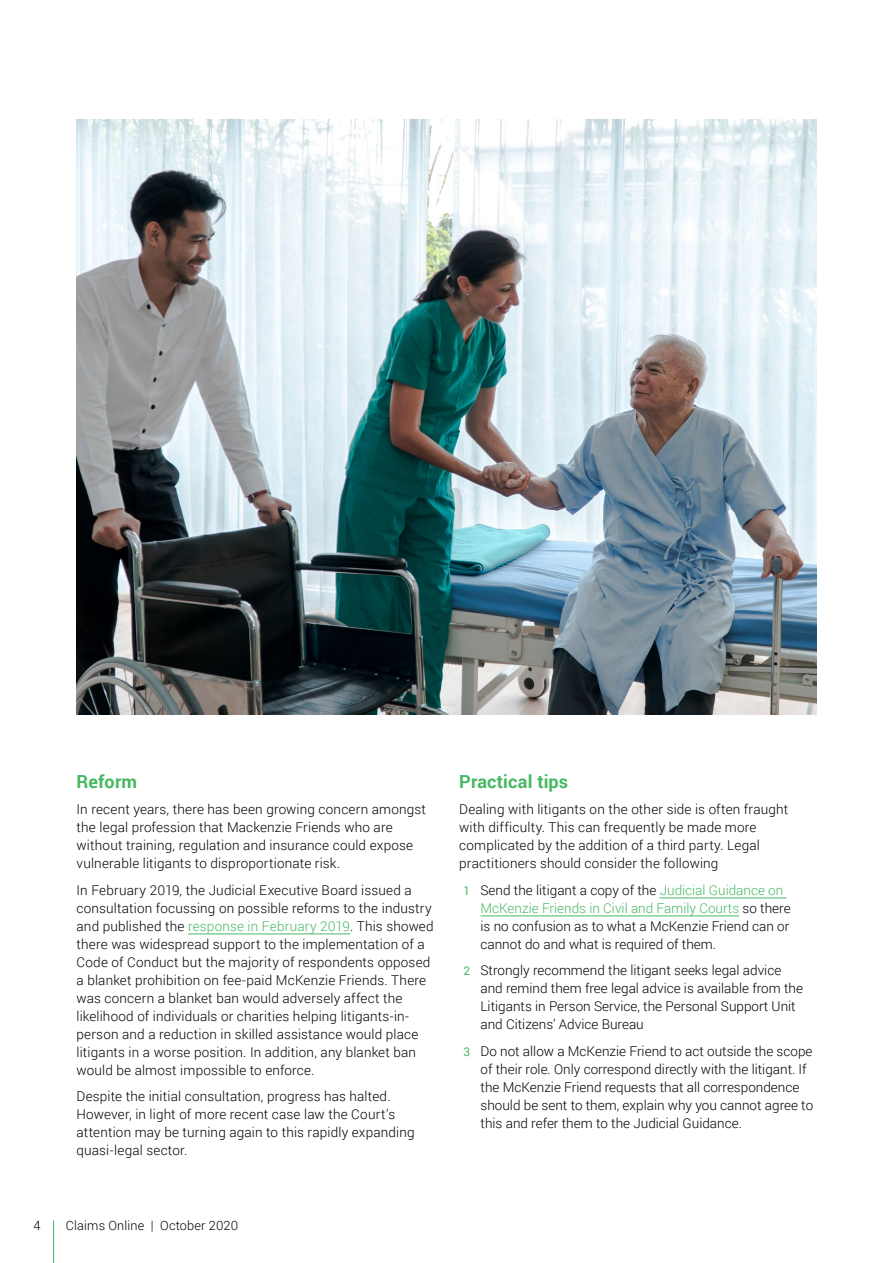
<style>
.page{position:relative;width:893px;height:1263px;background:#fff}
.page>*{position:absolute;margin:0;border:0;box-sizing:border-box;transform-origin:0 0}
.t1{font:700 18px "Roboto";letter-spacing:.01em;color:#47b862}
.t2{font:300 13.5px/18px "Roboto";letter-spacing:.01em;color:#000}
.t3{font:300 12.75px "Roboto";letter-spacing:.01em;color:#000}
.s1{color:#47b862}
.s2{font-weight:400;font-size:12px;color:#47b862}
</style>
<div class="page">
<hr style="left:188px;top:933px;width:162px;height:1px;background:#47b862">
<hr style="left:660px;top:897px;width:127px;height:1px;background:#47b862">
<hr style="left:480px;top:915px;width:259px;height:1px;background:#47b862">
<img style="left:77px;top:119px;width:739px;height:595px">
<hr style="left:53px;top:1220px;width:1px;height:43px;background:#47b862">
<h1 class="t1" style="left:77px;top:769px;width:62px">Reform</h1>
<p class="t2" style="left:77px;top:800px;width:351px">In recent years, there has been growing concern amongst the legal profession that Mackenzie Friends who are without training, regulation and insurance could expose vulnerable litigants to disproportionate risk.</p>
<p class="t2" style="left:77px;top:881px;width:359px">In February 2019, the Judicial Executive Board issued a consultation focussing on possible reforms to the industry and published the <span class="s1">response in February 2019</span>. This showed there was widespread support to the implementation of a Code of Conduct but the majority of respondents opposed a blanket prohibition on fee-paid McKenzie Friends. There was concern a blanket ban would adversely affect the likelihood of individuals or charities helping litigants-in&shy;person and a reduction in skilled assistance would place litigants in a worse position. In addition, any blanket ban would be almost impossible to enforce.</p>
<p class="t2" style="left:77px;top:1087px;width:340px">Despite the initial consultation, progress has halted.<br>However, in light of more recent case law the Court’s attention may be turning again to this rapidly expanding quasi-legal sector.</p>
<p class="t3" style="left:33px;top:1216px;width:9px">4</p>
<p class="t3" style="left:66px;top:1216px;width:174px">Claims Online | October 2020</p>
<h1 class="t1" style="left:459px;top:769px;width:110px">Practical tips</h1>
<p class="t2" style="left:459px;top:800px;width:330px">Dealing with litigants on the other side is often fraught with difficulty. This can frequently be made more complicated by the addition of a third party. Legal practitioners should consider the following;</p>
<p class="t2" style="left:480px;top:881px;width:312px;text-indent:-17px"><span class="s2">1</span> Send the litigant a copy of the <span class="s1">Judicial Guidance on McKenzie Friends in Civil and Family Courts</span> so there is no confusion as to what a McKenzie Friend can or cannot do and what is required of them.</p>
<p class="t2" style="left:480px;top:961px;width:324px;text-indent:-17px"><span class="s2">2</span> Strongly recommend the litigant seeks legal advice and remind them free legal advice is available from the Litigants in Person Service, the Personal Support Unit and Citizens’ Advice Bureau</p>
<p class="t2" style="left:480px;top:1042px;width:334px;text-indent:-17px"><span class="s2">3</span> Do not allow a McKenzie Friend to act outside the scope of their role. Only correspond directly with the litigant. If the McKenzie Friend requests that all correspondence should be sent to them, explain why you cannot agree to this and refer them to the Judicial Guidance.</p>
</div>
